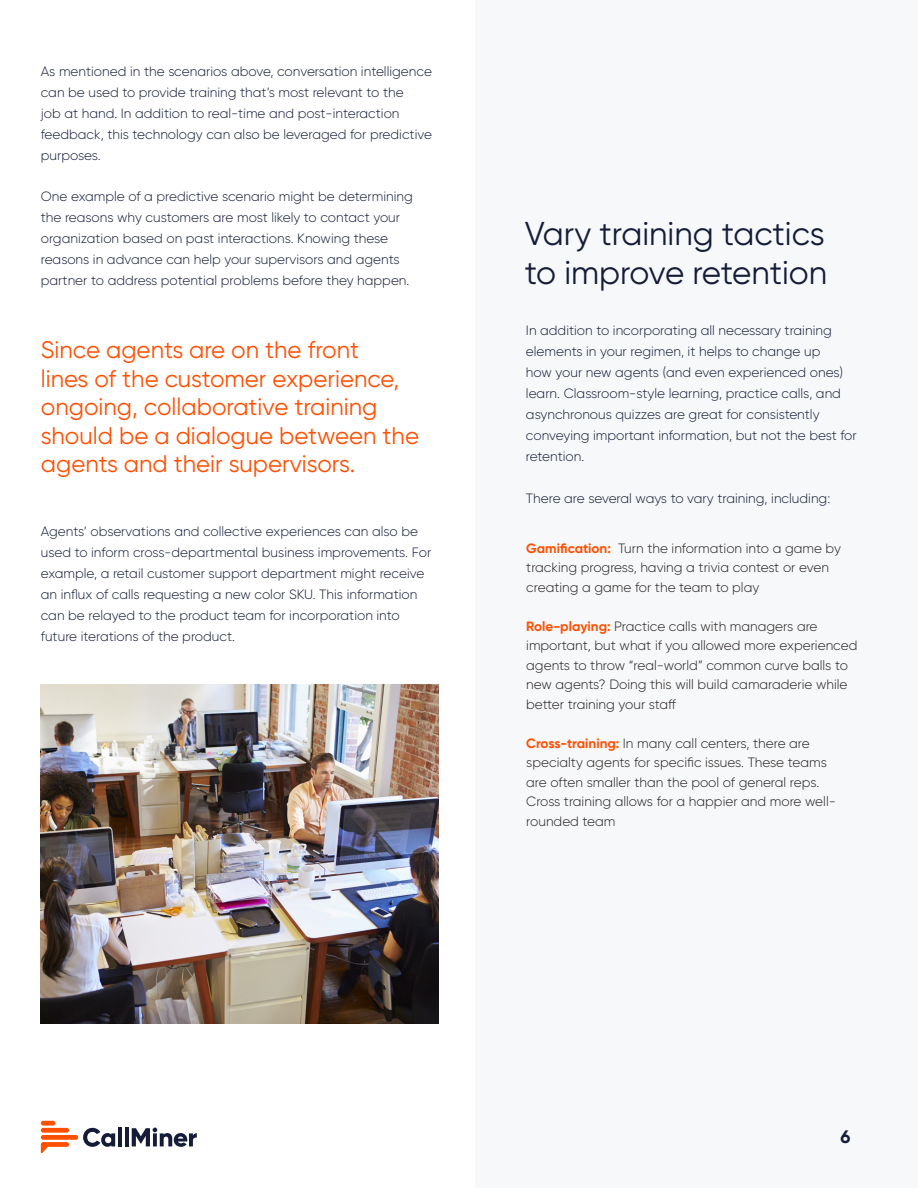
<style>
.page{position:relative;width:918px;height:1188px;background:#fff}
.page>*{position:absolute;margin:0;border:0;box-sizing:border-box;transform-origin:0 0}
.H4_-_Blue_Regular__C{font:33px/39px "Gilroy";color:#141c38}
.H4_-_Title_of_Callou{font:24px/28.5px "Gilroy";color:#ff4f03}
.t1{font:700 18px "Gilroy";color:#141c38}
.BODY_COPY{font:300 13.5px/21px "Gilroy";color:#141c38}
.t2{font:300 13.5px/19.5px "Gilroy";color:#231f20}
.s1{font-weight:700;color:#ff4f03}
</style>
<div class="page">
<div style="left:475px;top:0;width:443px;height:1188px;background:#f7f8f9"></div>
<div style="left:41px;top:1128px;width:28px;height:5px;background:#ff4f03;border-radius:2px"></div>
<svg style="left:41px;top:1142px;width:28px;height:12px"></svg>
<div style="left:41px;top:1121px;width:14px;height:5px;background:#ff4f03;border-radius:2px"></div>
<div style="left:41px;top:1135px;width:37px;height:5px;background:#ff4f03;border-radius:2px"></div>
<svg style="left:83px;top:1128px;width:32px;height:19px"></svg>
<hr style="left:118px;top:1127px;width:4px;height:19px;background:#141c38">
<hr style="left:125px;top:1127px;width:4px;height:19px;background:#141c38">
<svg style="left:132px;top:1128px;width:65px;height:19px"></svg>
<img style="left:40px;top:685px;width:398px;height:339px">
<p class="BODY_COPY" style="left:41px;top:60px;width:393px">As mentioned in the scenarios above, conversation intelligence can be used to provide training that’s most relevant to the<br>job at hand. In addition to real-time and post-interaction feedback, this technology can also be leveraged for predictive purposes.</p>
<p class="BODY_COPY" style="left:41px;top:185px;width:374px">One example of a predictive scenario might be determining the reasons why customers are most likely to contact your organization based on past interactions. Knowing these reasons in advance can help your supervisors and agents partner to address potential problems before they happen.</p>
<p class="H4_-_Title_of_Callou" style="left:41px;top:335px;width:380px">Since agents are on the front<br>lines of the customer experience, ongoing, collaborative training should be a dialogue between the agents and their supervisors.</p>
<p class="BODY_COPY" style="left:41px;top:520px;width:392px">Agents’ observations and collective experiences can also be used to inform cross-departmental business improvements. For example, a retail customer support department might receive an influx of calls requesting a new color SKU. This information can be relayed to the product team for incorporation into future iterations of the product.</p>
<p class="H4_-_Blue_Regular__C" style="left:525px;top:213px;width:304px">Vary training tactics to improve retention</p>
<p class="BODY_COPY" style="left:526px;top:320px;width:332px">In addition to incorporating all necessary training elements in your regimen, it helps to change up<br>how your new agents (and even experienced ones) learn. Classroom-style learning, practice calls, and asynchronous quizzes are great for consistently conveying important information, but not the best for retention.</p>
<p class="BODY_COPY" style="left:526px;top:488px;width:306px">There are several ways to vary training, including:</p>
<p class="t2" style="left:526px;top:538px;width:316px"><span class="s1">Gamification:</span> Turn the information into a game by tracking progress, having a trivia contest or even creating a game for the team to play</p>
<p class="t2" style="left:526px;top:616px;width:333px"><span class="s1">Role-playing:</span> Practice calls with managers are important, but what if you allowed more experienced agents to throw “real-world” common curve balls to new agents? Doing this will build camaraderie while better training your staff</p>
<p class="t2" style="left:526px;top:733px;width:311px"><span class="s1">Cross-training:</span> In many call centers, there are specialty agents for specific issues. These teams are often smaller than the pool of general reps.<br>Cross training allows for a happier and more well&shy;rounded team</p>
<p class="t1" style="left:841px;top:1125px;width:11px">6</p>
</div>
